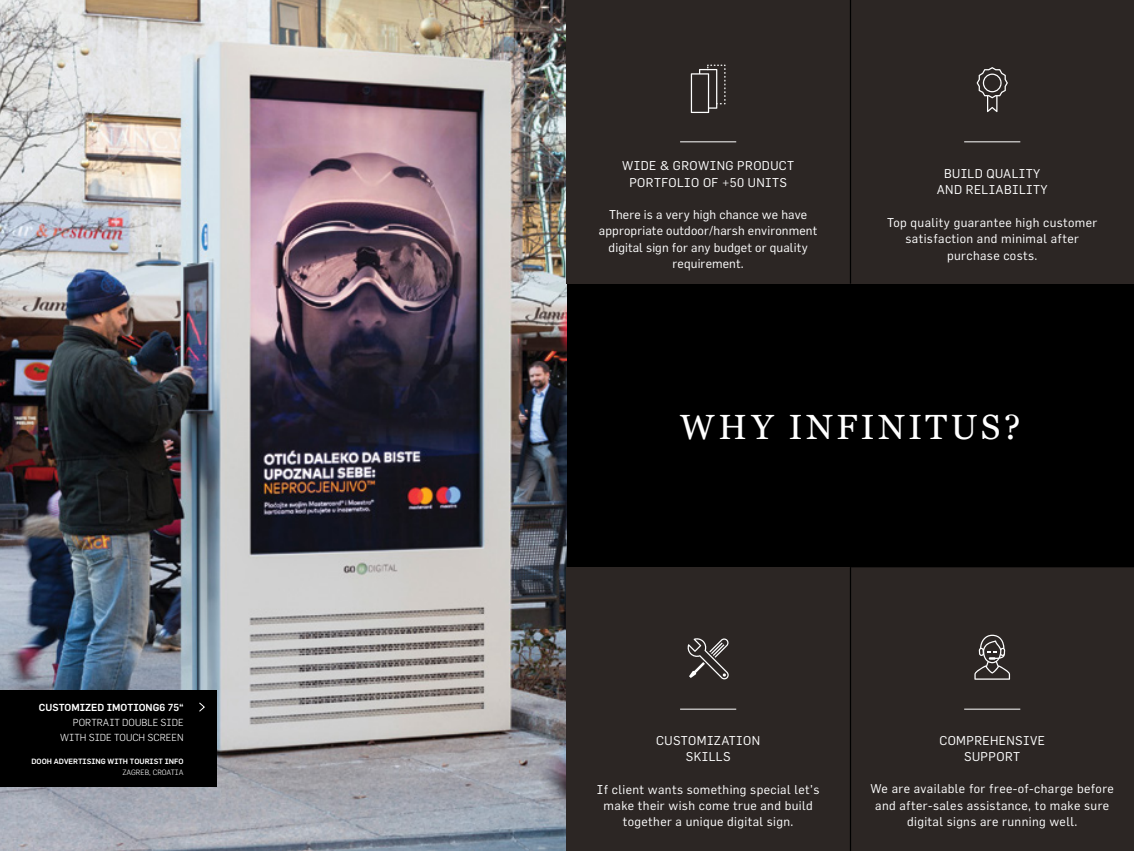
<style>
.page{position:relative;width:1134px;height:851px;background:#fff}
.page>*{position:absolute;margin:0;border:0;box-sizing:border-box;transform-origin:0 0}
.t1{font:35px "Georgia";letter-spacing:.1em;color:#fff}
.t2{font:12.5px/16.2px "Flama";letter-spacing:.03em;color:#fff;text-align:center}
.t3{font:12.5px/16.2px "Flama";letter-spacing:.01em;color:#fff;text-align:center}
.t4{font:300 10px/15px "Flama";color:#fff;text-align:right}
.t5{font:500 10px "Flama";color:#fff}
.t6{font:500 7.5px "Flama";color:#fff}
.t7{font:300 7.5px "Flama";color:#fff}
</style>
<div class="page">
<div style="left:567px;top:0;width:567px;height:850px;background:#000"></div>
<img style="left:0;top:0;width:567px;height:850px">
<div style="left:851px;top:567px;width:283px;height:283px;background:#2c2624"></div>
<hr style="left:964px;top:708px;width:56px;height:1px;background:#fff">
<svg style="left:974px;top:634px;width:36px;height:45px;background:#524d4b"></svg>
<div style="left:566px;top:567px;width:284px;height:283px;background:#2c2624"></div>
<hr style="left:680px;top:708px;width:56px;height:1px;background:#fff">
<svg style="left:687px;top:638px;width:42px;height:41px"></svg>
<div style="left:850px;top:0;width:284px;height:283px;background:#2c2624"></div>
<div style="left:566px;top:0;width:284px;height:283px;background:#2c2624"></div>
<hr style="left:964px;top:141px;width:56px;height:1px;background:#fff">
<svg style="left:977px;top:67px;width:31px;height:45px"></svg>
<hr style="left:850px;top:0;width:1px;height:283px;background:#000">
<hr style="left:680px;top:141px;width:56px;height:1px;background:#fff">
<svg style="left:691px;top:65px;width:34px;height:48px"></svg>
<div style="left:0;top:690px;width:217px;height:96px;background:#000"></div>
<svg style="left:199px;top:702px;width:6px;height:10px"></svg>
<p class="t5" style="left:39px;top:701px;width:146px">CUSTOMIZED IMOTIONG6 75“</p>
<p class="t4" style="left:60px;top:714px;width:125px">PORTRAIT DOUBLE SIDE<br>WITH SIDE TOUCH SCREEN</p>
<p class="t6" style="left:31px;top:756px;width:154px">DOOH ADVERTISING WITH TOURIST INFO</p>
<p class="t7" style="left:122px;top:767px;width:63px">ZAGREB, CROATIA</p>
<p class="t2" style="left:622px;top:157px;width:173px">WIDE &amp; GROWING PRODUCT<br>PORTFOLIO OF +50 UNITS</p>
<p class="t3" style="left:599px;top:206px;width:220px">There is a very high chance we have appropriate outdoor/harsh environment digital sign for any budget or quality requirement.</p>
<p class="t2" style="left:937px;top:165px;width:112px">BUILD QUALITY<br>AND RELIABILITY</p>
<p class="t2" style="left:887px;top:214px;width:212px">Top quality guarantee high customer satisfaction and minimal after purchase costs.</p>
<h1 class="t1" style="left:680px;top:401px;width:342px">WHY INFINITUS?</h1>
<p class="t2" style="left:656px;top:732px;width:105px">CUSTOMIZATION<br>SKILLS</p>
<p class="t2" style="left:597px;top:780px;width:224px">If client wants something special let’s make their wish come true and build together a unique digital sign.</p>
<p class="t2" style="left:939px;top:731px;width:107px">COMPREHENSIVE<br>SUPPORT</p>
<p class="t2" style="left:870px;top:780px;width:245px">We are available for free-of-charge before and after-sales assistance, to make sure digital signs are running well.</p>
</div>
